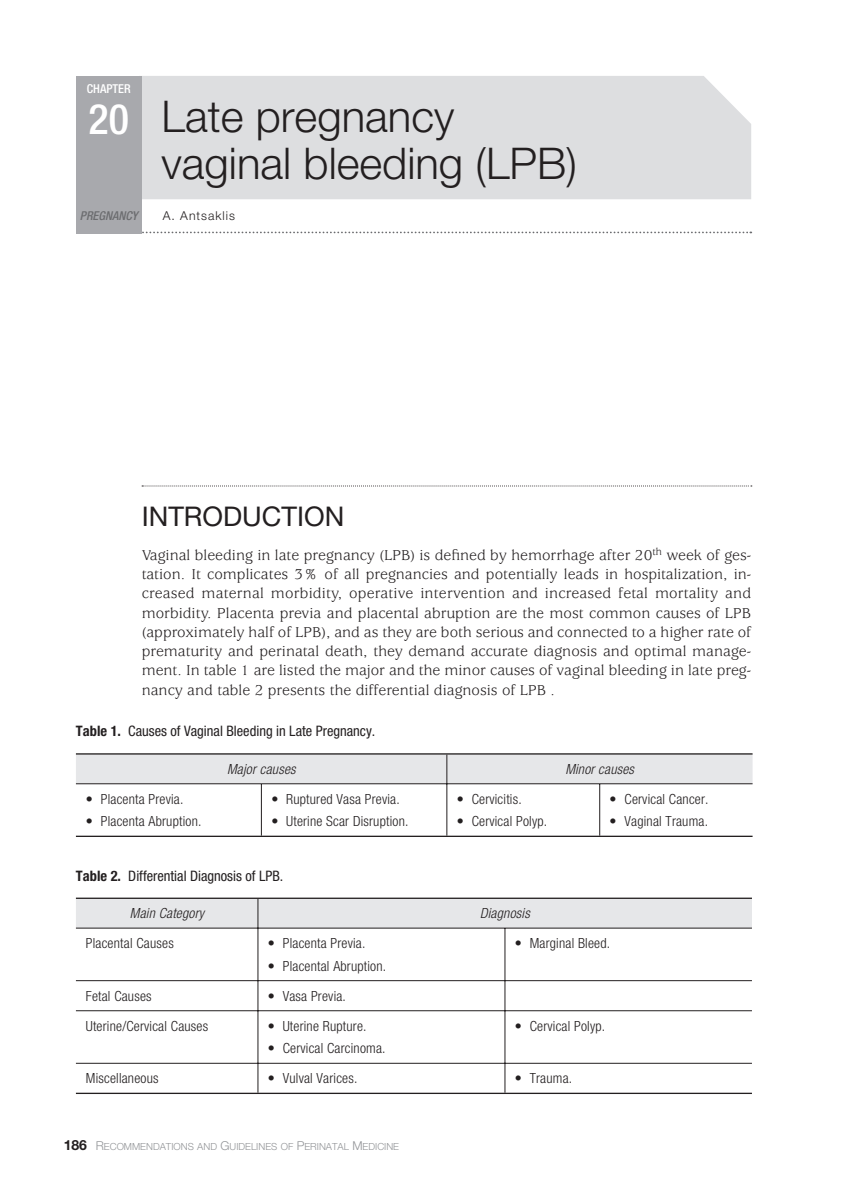
<style>
.page{position:relative;width:847px;height:1194px;background:#fff}
.page>*{position:absolute;margin:0;border:0;box-sizing:border-box;transform-origin:0 0}
.t1{font:300 43.75px/47.2px "Helvetica Neue LT Std";color:#231f20}
.t2{font:500 condensed 42px "Helvetica Neue LT Std";color:#fff}
.t3{font:27.12px "Helvetica Neue LT Std";color:#231f20}
.t4{font:15.75px/19.2px "Usherwood Std";color:#231f20;text-align:justify}
.t5{font:condensed 14.35px "Helvetica Neue LT Std";color:#231f20}
.t6{font:300 condensed 14px "Helvetica Neue LT Std";letter-spacing:.015em;color:#231f20}
.t7{font:italic 300 condensed 14px "Helvetica Neue LT Std";letter-spacing:.015em;color:#231f20}
.t8{font:300 12.25px "Helvetica Neue LT Std";letter-spacing:.08em;color:#231f20}
.t9{font:italic 500 condensed 12.25px "Helvetica Neue LT Std";color:#6c6d70}
.t10{font:500 condensed 12.25px "Helvetica Neue LT Std";color:#fff}
.t11{font:300 9.8px "Helvetica Neue LT Std";color:#939598}
.s1{font-weight:700}
.s2{font-weight:700;font-size:14px;color:#231f20}
.s3{font-size:12.25px}
</style>
<div class="page">
<svg style="left:142px;top:485px;width:609px;height:1px"></svg>
<hr style="left:76px;top:753px;width:676px;height:1px;background:#231f20">
<hr style="left:76px;top:835px;width:523px;height:2px;background:#231f20">
<hr style="left:599px;top:835px;width:153px;height:2px;background:#231f20">
<div style="left:76px;top:754px;width:676px;height:29px;background:#e6e7e9"></div>
<hr style="left:76px;top:783px;width:370px;height:1px;background:#231f20">
<hr style="left:261px;top:784px;width:1px;height:51px;background:#231f20">
<hr style="left:446px;top:783px;width:153px;height:1px;background:#231f20">
<hr style="left:446px;top:784px;width:1px;height:51px;background:#231f20">
<hr style="left:599px;top:783px;width:153px;height:1px;background:#231f20">
<hr style="left:599px;top:784px;width:1px;height:51px;background:#231f20">
<hr style="left:76px;top:897px;width:675px;height:2px;background:#231f20">
<hr style="left:76px;top:1092px;width:428px;height:2px;background:#231f20">
<hr style="left:504px;top:1092px;width:247px;height:2px;background:#231f20">
<div style="left:76px;top:898px;width:675px;height:29px;background:#e6e7e9"></div>
<hr style="left:76px;top:927px;width:428px;height:1px;background:#231f20">
<hr style="left:257px;top:928px;width:1px;height:52px;background:#231f20">
<hr style="left:504px;top:927px;width:247px;height:1px;background:#231f20">
<hr style="left:76px;top:980px;width:428px;height:1px;background:#231f20">
<hr style="left:257px;top:980px;width:1px;height:30px;background:#231f20">
<hr style="left:504px;top:980px;width:247px;height:1px;background:#231f20">
<hr style="left:76px;top:1010px;width:428px;height:1px;background:#231f20">
<hr style="left:257px;top:1010px;width:1px;height:53px;background:#231f20">
<hr style="left:504px;top:1010px;width:247px;height:1px;background:#231f20">
<hr style="left:76px;top:1063px;width:428px;height:1px;background:#231f20">
<svg style="left:257px;top:1064px;width:1px;height:28px"></svg>
<hr style="left:504px;top:1063px;width:247px;height:1px;background:#231f20">
<hr style="left:504px;top:928px;width:1px;height:52px;background:#231f20">
<hr style="left:504px;top:980px;width:1px;height:30px;background:#231f20">
<hr style="left:504px;top:1010px;width:1px;height:53px;background:#231f20">
<svg style="left:504px;top:1064px;width:1px;height:28px"></svg>
<div style="left:142px;top:76px;width:609px;height:123px;background:#dddee0"></div>
<svg style="left:142px;top:231px;width:609px;height:2px"></svg>
<div style="left:76px;top:76px;width:66px;height:158px;background:#a8a9ad"></div>
<p class="t10" style="left:87px;top:84px;width:45px">CHAPTER</p>
<p class="t2" style="left:89px;top:103px;width:42px">20</p>
<p class="t9" style="left:80px;top:211px;width:59px">PREGNANCY</p>
<p class="t1" style="left:161px;top:97px;width:416px">Late pregnancy vaginal bleeding (LPB)</p>
<p class="t8" style="left:163px;top:212px;width:74px">A. Antsaklis</p>
<p class="t3" style="left:142px;top:506px;width:204px">INTRODUCTION</p>
<p class="t4" style="left:142px;top:546px;width:610px">Vaginal bleeding in late pregnancy (LPB) is defined by hemorrhage after 20<sup>th</sup> week of ges&shy;tation. It complicates 3% of all pregnancies and potentially leads in hospitalization, in&shy;creased maternal morbidity, operative intervention and increased fetal mortality and morbidity. Placenta previa and placental abruption are the most common causes of LPB (approximately half of LPB), and as they are both serious and connected to a higher rate of prematurity and perinatal death, they demand accurate diagnosis and optimal manage&shy;ment. In table 1 are listed the major and the minor causes of vaginal bleeding in late preg&shy;nancy and table 2 presents the differential diagnosis of LPB .</p>
<p class="t5" style="left:76px;top:726px;width:301px"><span class="s1">Table 1.</span> Causes of Vaginal Bleeding in Late Pregnancy.</p>
<p class="t7" style="left:227px;top:763px;width:70px">Major causes</p>
<p class="t7" style="left:565px;top:763px;width:70px">Minor causes</p>
<p class="t6" style="left:86px;top:794px;width:99px">• Placenta Previa.</p>
<p class="t6" style="left:86px;top:816px;width:117px">• Placenta Abruption.</p>
<p class="t6" style="left:456px;top:794px;width:66px">• Cervicitis.</p>
<p class="t6" style="left:456px;top:816px;width:92px">• Cervical Polyp.</p>
<p class="t6" style="left:609px;top:794px;width:100px">• Cervical Cancer.</p>
<p class="t6" style="left:609px;top:816px;width:100px">• Vaginal Trauma.</p>
<p class="t6" style="left:271px;top:794px;width:130px">• Ruptured Vasa Previa.</p>
<p class="t6" style="left:271px;top:816px;width:139px">• Uterine Scar Disruption.</p>
<p class="t5" style="left:76px;top:870px;width:209px"><span class="s1">Table 2.</span> Differential Diagnosis of LPB.</p>
<p class="t7" style="left:130px;top:908px;width:76px">Main Category</p>
<p class="t7" style="left:480px;top:908px;width:51px">Diagnosis</p>
<p class="t6" style="left:86px;top:938px;width:89px">Placental Causes</p>
<p class="t6" style="left:268px;top:938px;width:99px">• Placenta Previa.</p>
<p class="t6" style="left:268px;top:960px;width:120px">• Placental Abruption.</p>
<p class="t6" style="left:514px;top:938px;width:97px">• Marginal Bleed.</p>
<p class="t6" style="left:86px;top:990px;width:67px">Fetal Causes</p>
<p class="t6" style="left:268px;top:990px;width:80px">• Vasa Previa.</p>
<p class="t6" style="left:86px;top:1020px;width:124px">Uterine/Cervical Causes</p>
<p class="t6" style="left:268px;top:1020px;width:100px">• Uterine Rupture.</p>
<p class="t6" style="left:268px;top:1043px;width:119px">• Cervical Carcinoma.</p>
<p class="t6" style="left:514px;top:1020px;width:92px">• Cervical Polyp.</p>
<p class="t6" style="left:86px;top:1073px;width:74px">Miscellaneous</p>
<p class="t6" style="left:268px;top:1073px;width:91px">• Vulval Varices.</p>
<p class="t6" style="left:514px;top:1073px;width:59px">• Trauma.</p>
<p class="t11" style="left:64px;top:1142px;width:337px"><span class="s2">186</span> <span class="s3">R</span>ECOMMENDATIONS AND <span class="s3">G</span>UIDELINES OF <span class="s3">P</span>ERINATAL <span class="s3">M</span>EDICINE</p>
</div>
